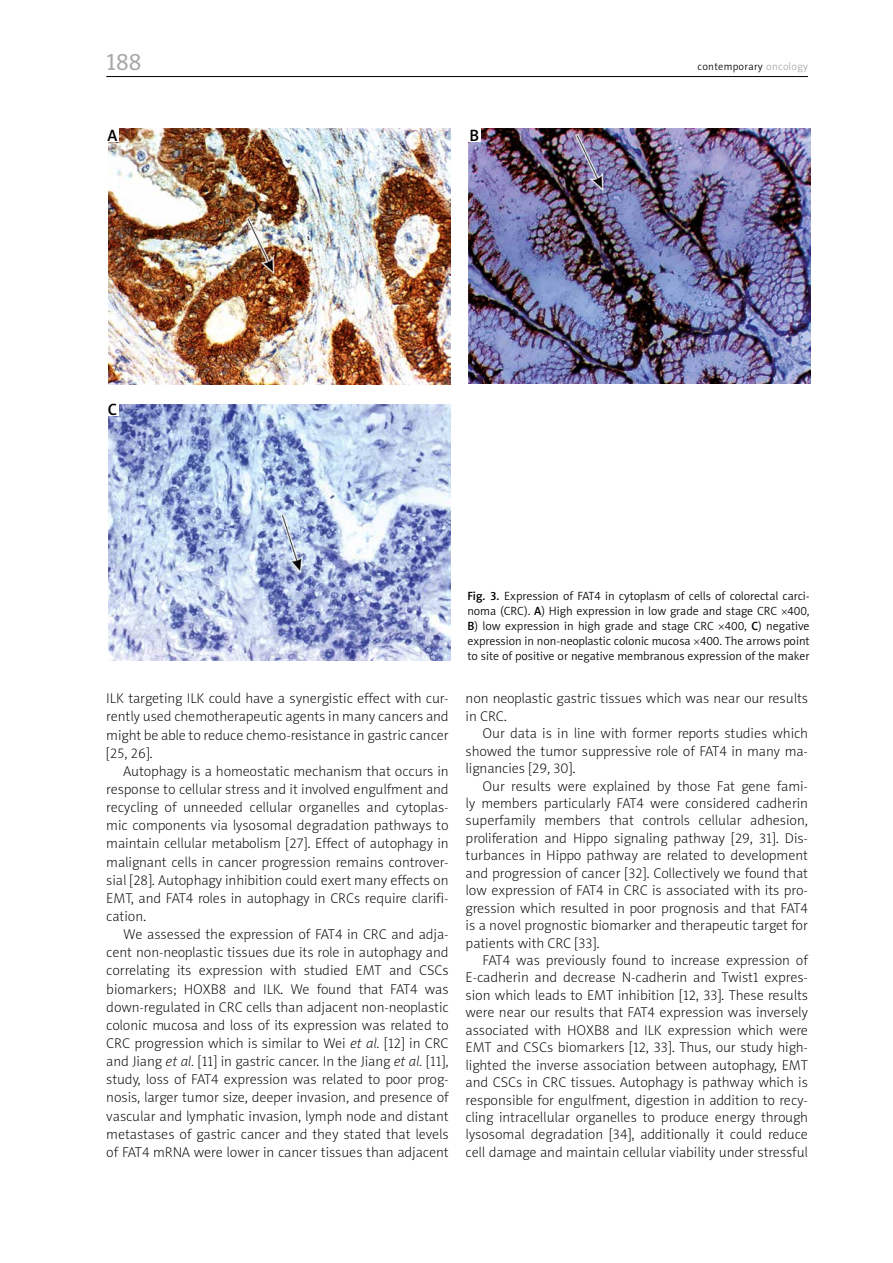
<style>
.page{position:relative;width:893px;height:1263px;background:#fff}
.page>*{position:absolute;margin:0;border:0;box-sizing:border-box;transform-origin:0 0}
.t1{font:24px "Naomi Sans EFN";color:#a8a8a7}
.t2{font:16.5px "Naomi Sans EFN Medium";color:#000}
.t3{font:14.25px/18.1px "Naomi Sans EFN Thin";color:#000;text-align:justify}
.t4{font:12px/15px "Naomi Sans EFN Light";color:#000;text-align:justify}
.t5{font:10.5px "Naomi Sans EFN Light";letter-spacing:.03em;color:#000}
.s1{color:#a8a8a7}
.s2{font-style:italic}
.s3{font-family:"Naomi Sans EFN Medium"}
</style>
<div class="page">
<hr style="left:106px;top:76px;width:702px;height:1px;background:#000">
<img style="left:108px;top:128px;width:342px;height:256px">
<img style="left:469px;top:128px;width:341px;height:256px">
<div style="left:106px;top:128px;width:13px;height:14px;background:#fff"></div>
<img style="left:108px;top:404px;width:342px;height:256px">
<div style="left:106px;top:401px;width:13px;height:15px;background:#fff"></div>
<div style="left:468px;top:128px;width:13px;height:14px;background:#fff"></div>
<h1 class="t1" style="left:106px;top:48px;width:37px">188</h1>
<p class="t5" style="left:697px;top:61px;width:112px">contemporary <span class="s1">oncology</span></p>
<p class="t2" style="left:108px;top:125px;width:11px">A</p>
<p class="t2" style="left:470px;top:125px;width:11px">B</p>
<p class="t2" style="left:108px;top:399px;width:11px">C</p>
<p class="t3" style="left:106px;top:689px;width:344px">ILK targeting ILK could have a synergistic effect with cur&shy;rently used chemotherapeutic agents in many cancers and might be able to reduce chemo-resistance in gastric cancer [25, 26].</p>
<p class="t3" style="left:106px;top:762px;width:344px;text-indent:17px">Autophagy is a homeostatic mechanism that occurs in response to cellular stress and it involved engulfment and recycling of unneeded cellular organelles and cytoplas&shy;mic components via lysosomal degradation pathways to maintain cellular metabolism [27]. Effect of autophagy in malignant cells in cancer progression remains controver&shy;sial [28]. Autophagy inhibition could exert many effects on EMT, and FAT4 roles in autophagy in CRCs require clarifi&shy;cation.</p>
<p class="t3" style="left:106px;top:925px;width:344px;text-indent:17px">We assessed the expression of FAT4 in CRC and adja&shy;cent non-neoplastic tissues due its role in autophagy and correlating its expression with studied EMT and CSCs biomarkers; HOXB8 and ILK. We found that FAT4 was down-regulated in CRC cells than adjacent non-neoplastic colonic mucosa and loss of its expression was related to CRC progression which is similar to Wei <span class="s2">et al.</span> [12] in CRC and Jiang <span class="s2">et al.</span> [11] in gastric cancer. In the Jiang <span class="s2">et al.</span> [11], study, loss of FAT4 expression was related to poor prog&shy;nosis, larger tumor size, deeper invasion, and presence of vascular and lymphatic invasion, lymph node and distant metastases of gastric cancer and they stated that levels of FAT4 mRNA were lower in cancer tissues than adjacent</p>
<p class="t4" style="left:467px;top:589px;width:344px"><span class="s3">Fig. 3.</span> Expression of FAT4 in cytoplasm of cells of colorectal carci&shy;noma (CRC). <span class="s3">A</span>) High expression in low grade and stage CRC 400, <span class="s3">B</span>) low expression in high grade and stage CRC 400, <span class="s3">C</span>) negative expression in non-neoplastic colonic mucosa 400. The arrows point to site of positive or negative membranous expression of the maker</p>
<p class="t3" style="left:466px;top:690px;width:344px;line-height:17.4px">non neoplastic gastric tissues which was near our results in CRC.</p>
<p class="t3" style="left:466px;top:725px;width:344px;line-height:17.4px;text-indent:17px">Our data is in line with former reports studies which showed the tumor suppressive role of FAT4 in many ma&shy;lignancies [29, 30].</p>
<p class="t3" style="left:466px;top:777px;width:344px;line-height:17.4px;text-indent:17px">Our results were explained by those Fat gene fami&shy;ly members particularly FAT4 were considered cadherin superfamily members that controls cellular adhesion, proliferation and Hippo signaling pathway [29, 31]. Dis&shy;turbances in Hippo pathway are related to development and progression of cancer [32]. Collectively we found that low expression of FAT4 in CRC is associated with its pro&shy;gression which resulted in poor prognosis and that FAT4 is a novel prognostic biomarker and therapeutic target for patients with CRC [33].</p>
<p class="t3" style="left:466px;top:952px;width:344px;line-height:17.4px;text-indent:17px">FAT4 was previously found to increase expression of E-cadherin and decrease N-cadherin and Twist1 expres&shy;sion which leads to EMT inhibition [12, 33]. These results were near our results that FAT4 expression was inversely associated with HOXB8 and ILK expression which were EMT and CSCs biomarkers [12, 33]. Thus, our study high&shy;lighted the inverse association between autophagy, EMT and CSCs in CRC tissues. Autophagy is pathway which is responsible for engulfment, digestion in addition to recy&shy;cling intracellular organelles to produce energy through lysosomal degradation [34], additionally it could reduce cell damage and maintain cellular viability under stressful</p>
</div>
